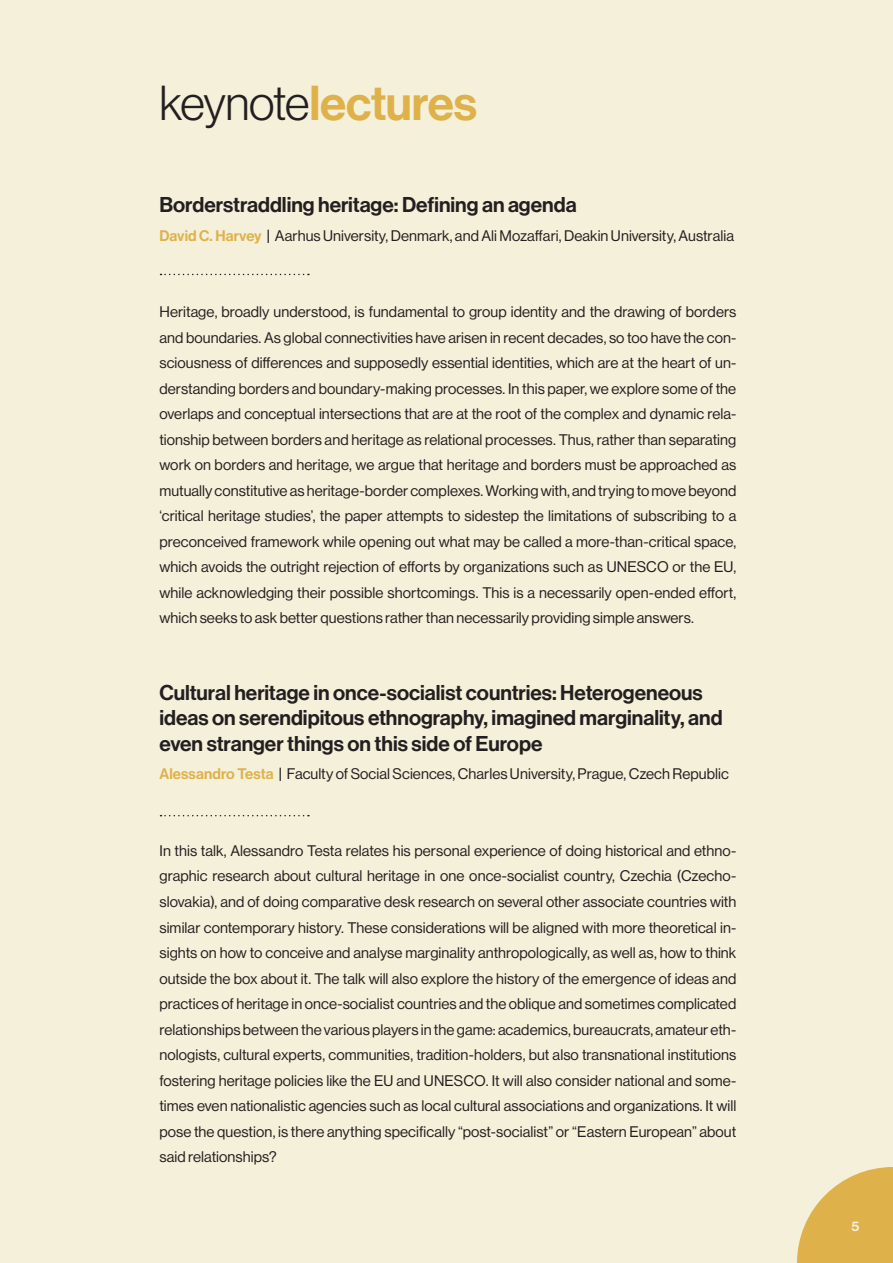
<style>
.page{position:relative;width:893px;height:1263px;background:#f5f0da}
.page>*{position:absolute;margin:0;border:0;box-sizing:border-box;transform-origin:0 0}
.t1{font:48px "N Haas Grotesk DS Pro 65 Md";letter-spacing:-.005em;color:#dfb14b}
.t2{font:21px/25.5px "N Haas Grotesk DS Pro 65 Md";color:#231f20}
.t3{font:15px/25.5px "N Haas Grotesk DS Pro 55 Rg";letter-spacing:.005em;color:#231f20;text-align:justify}
.t4{font:13.65px "N Haas Grotesk DS Pro 65 Md";color:#f5f0da}
.s1{font-family:"N Haas Grotesk DS Pro 45 Lt";color:#231f20}
.s2{font-family:"N Haas Grotesk DS Pro 65 Md";color:#dfb14b}
.s3{font-family:"N Haas Grotesk DS Pro 65 Md"}
</style>
<div class="page">
<svg style="left:797px;top:1167px;width:96px;height:96px"></svg>
<svg style="left:161px;top:274px;width:148px;height:1px"></svg>
<svg style="left:161px;top:815px;width:148px;height:1px"></svg>
<p class="t1" style="left:159px;top:75px;width:319px"><span class="s1">keynote</span>lectures</p>
<p class="t2" style="left:159px;top:193px;width:419px">Borderstraddling heritage: Defining an agenda</p>
<p class="t3" style="left:159px;top:223px;width:576px"><span class="s2">David C. Harvey</span> <span class="s3">|</span> Aarhus University, Denmark, and Ali Mozaffari, Deakin University, Australia</p>
<p class="t3" style="left:159px;top:299px;width:578px">Heritage, broadly understood, is fundamental to group identity and the drawing of borders and boundaries. As global connectivities have arisen in recent decades, so too have the con&shy;sciousness of differences and supposedly essential identities, which are at the heart of un&shy;derstanding borders and boundary-making processes. In this paper, we explore some of the overlaps and conceptual intersections that are at the root of the complex and dynamic rela&shy;tionship between borders and heritage as relational processes. Thus, rather than separating work on borders and heritage, we argue that heritage and borders must be approached as mutually constitutive as heritage-border complexes. Working with, and trying to move beyond ‘critical heritage studies’, the paper attempts to sidestep the limitations of subscribing to a preconceived framework while opening out what may be called a more-than-critical space, which avoids the outright rejection of efforts by organizations such as UNESCO or the EU, while acknowledging their possible shortcomings. This is a necessarily open-ended effort, which seeks to ask better questions rather than necessarily providing simple answers.</p>
<p class="t2" style="left:159px;top:680px;width:565px">Cultural heritage in once-socialist countries: Heterogeneous ideas on serendipitous ethnography, imagined marginality, and even stranger things on this side of Europe</p>
<p class="t3" style="left:159px;top:761px;width:571px"><span class="s2">Alessandro Testa</span> <span class="s3">|</span> Faculty of Social Sciences, Charles University, Prague, Czech Republic</p>
<p class="t3" style="left:159px;top:838px;width:578px">In this talk, Alessandro Testa relates his personal experience of doing historical and ethno&shy;graphic research about cultural heritage in one once-socialist country, Czechia (Czecho&shy;slovakia), and of doing comparative desk research on several other associate countries with similar contemporary history. These considerations will be aligned with more theoretical in&shy;sights on how to conceive and analyse marginality anthropologically, as well as, how to think outside the box about it. The talk will also explore the history of the emergence of ideas and practices of heritage in once-socialist countries and the oblique and sometimes complicated relationships between the various players in the game: academics, bureaucrats, amateur eth&shy;nologists, cultural experts, communities, tradition-holders, but also transnational institutions fostering heritage policies like the EU and UNESCO. It will also consider national and some&shy;times even nationalistic agencies such as local cultural associations and organizations. It will pose the question, is there anything specifically “post-socialist” or “Eastern European” about said relationships?</p>
<p class="t4" style="left:852px;top:1218px;width:9px">5</p>
</div>
